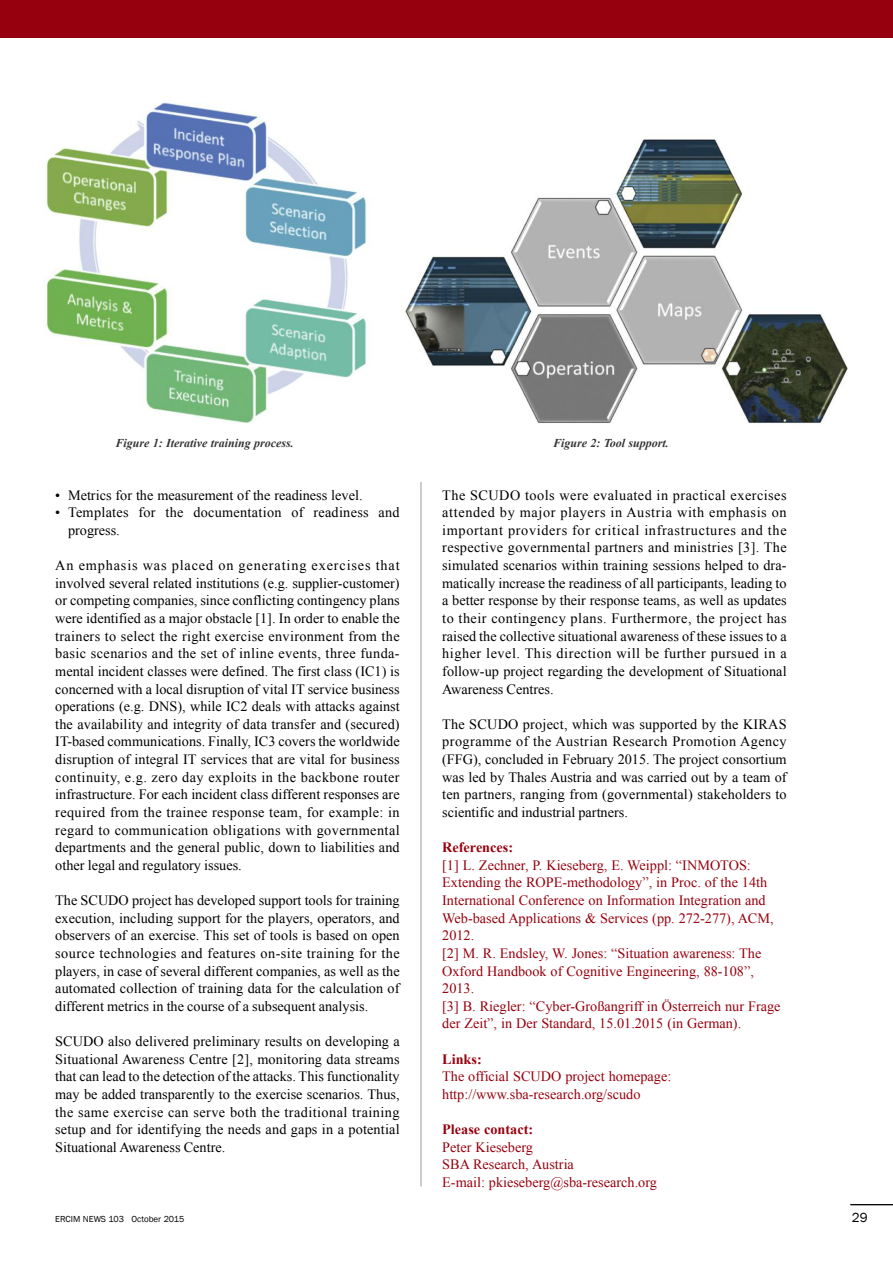
<style>
.page{position:relative;width:893px;height:1263px;background:#fff}
.page>*{position:absolute;margin:0;border:0;box-sizing:border-box;transform-origin:0 0}
.t1{font:14.25px/17.5px "Times New Roman";color:#000;text-align:justify}
.t2{font:14.25px/17.5px "Times New Roman";color:#96000e}
.t3{font:14.25px/17.7px "Times New Roman";letter-spacing:.02em;color:#000}
.t4{font:700 14.25px "Times New Roman";color:#96000e}
.t5{font:13.5px "Franklin Gothic";color:#000}
.t6{font:italic 700 12px "Times New Roman";color:#333}
.t7{font:9px "Franklin Gothic";color:#000}
</style>
<div class="page">
<hr style="left:421px;top:482px;width:1px;height:704px;background:#999">
<hr style="left:850px;top:1204px;width:43px;height:1px;background:#000">
<div style="left:0;top:0;width:893px;height:38px;background:#96000e"></div>
<img style="left:45px;top:102px;width:322px;height:321px">
<img style="left:405px;top:139px;width:443px;height:285px">
<p class="t6" style="left:115px;top:436px;width:180px">Figure 1: Iterative training process.</p>
<p class="t1" style="left:55px;top:486px;width:309px">• Metrics for the measurement of the readiness level.</p>
<p class="t3" style="left:68px;top:504px;width:333px;text-indent:-13px">• Templates for the documentation of readiness and progress.</p>
<p class="t1" style="left:55px;top:556px;width:346px">An emphasis was placed on generating exercises that involved several related institutions (e.g. supplier-customer) or competing companies, since conflicting contingency plans were identified as a major obstacle [1]. In order to enable the trainers to select the right exercise environment from the basic scenarios and the set of inline events, three funda&shy;mental incident classes were defined. The first class (IC1) is concerned with a local disruption of vital IT service business operations (e.g. DNS), while IC2 deals with attacks against the availability and integrity of data transfer and (secured)<br>IT-based communications. Finally, IC3 covers the worldwide disruption of integral IT services that are vital for business continuity, e.g. zero day exploits in the backbone router infrastructure. For each incident class different responses are required from the trainee response team, for example: in regard to communication obligations with governmental departments and the general public, down to liabilities and other legal and regulatory issues.</p>
<p class="t1" style="left:55px;top:891px;width:346px">The SCUDO project has developed support tools for training execution, including support for the players, operators, and observers of an exercise. This set of tools is based on open source technologies and features on-site training for the players, in case of several different companies, as well as the automated collection of training data for the calculation of different metrics in the course of a subsequent analysis.</p>
<p class="t1" style="left:55px;top:1032px;width:346px">SCUDO also delivered preliminary results on developing a Situational Awareness Centre [2], monitoring data streams that can lead to the detection of the attacks. This functionality may be added transparently to the exercise scenarios. Thus, the same exercise can serve both the traditional training setup and for identifying the needs and gaps in a potential Situational Awareness Centre.</p>
<p class="t6" style="left:553px;top:436px;width:117px">Figure 2: Tool support.</p>
<p class="t1" style="left:442px;top:486px;width:346px">The SCUDO tools were evaluated in practical exercises attended by major players in Austria with emphasis on important providers for critical infrastructures and the respective governmental partners and ministries [3]. The simulated scenarios within training sessions helped to dra&shy;matically increase the readiness of all participants, leading to a better response by their response teams, as well as updates to their contingency plans. Furthermore, the project has raised the collective situational awareness of these issues to a higher level. This direction will be further pursued in a follow-up project regarding the development of Situational Awareness Centres.</p>
<p class="t1" style="left:442px;top:715px;width:346px">The SCUDO project, which was supported by the KIRAS programme of the Austrian Research Promotion Agency (FFG), concluded in February 2015. The project consortium was led by Thales Austria and was carried out by a team of ten partners, ranging from (governmental) stakeholders to scientific and industrial partners.</p>
<p class="t4" style="left:442px;top:839px;width:72px">References:</p>
<p class="t2" style="left:442px;top:856px;width:340px">[1] L. Zechner, P. Kieseberg, E. Weippl: “INMOTOS:<br>Extending the ROPE-methodology”, in Proc. of the 14th International Conference on Information Integration and Web-based Applications &amp; Services (pp. 272-277), ACM, 2012.<br>[2] M. R. Endsley, W. Jones: “Situation awareness: The Oxford Handbook of Cognitive Engineering, 88-108”, 2013.<br>[3] B. Riegler: “Cyber-Großangriff in Österreich nur Frage der Zeit”, in Der Standard, 15.01.2015 (in German).</p>
<p class="t4" style="left:442px;top:1051px;width:41px">Links:</p>
<p class="t2" style="left:442px;top:1068px;width:231px">The official SCUDO project homepage: http://www.sba-research.org/scudo</p>
<p class="t4" style="left:442px;top:1121px;width:92px">Please contact:</p>
<p class="t2" style="left:442px;top:1138px;width:216px">Peter Kieseberg<br>SBA Research, Austria<br>E-mail: pkieseberg@sba-research.org</p>
<p class="t7" style="left:55px;top:1214px;width:131px">ERCIM NEWS 103 October 2015</p>
<p class="t5" style="left:852px;top:1210px;width:17px">29</p>
</div>
